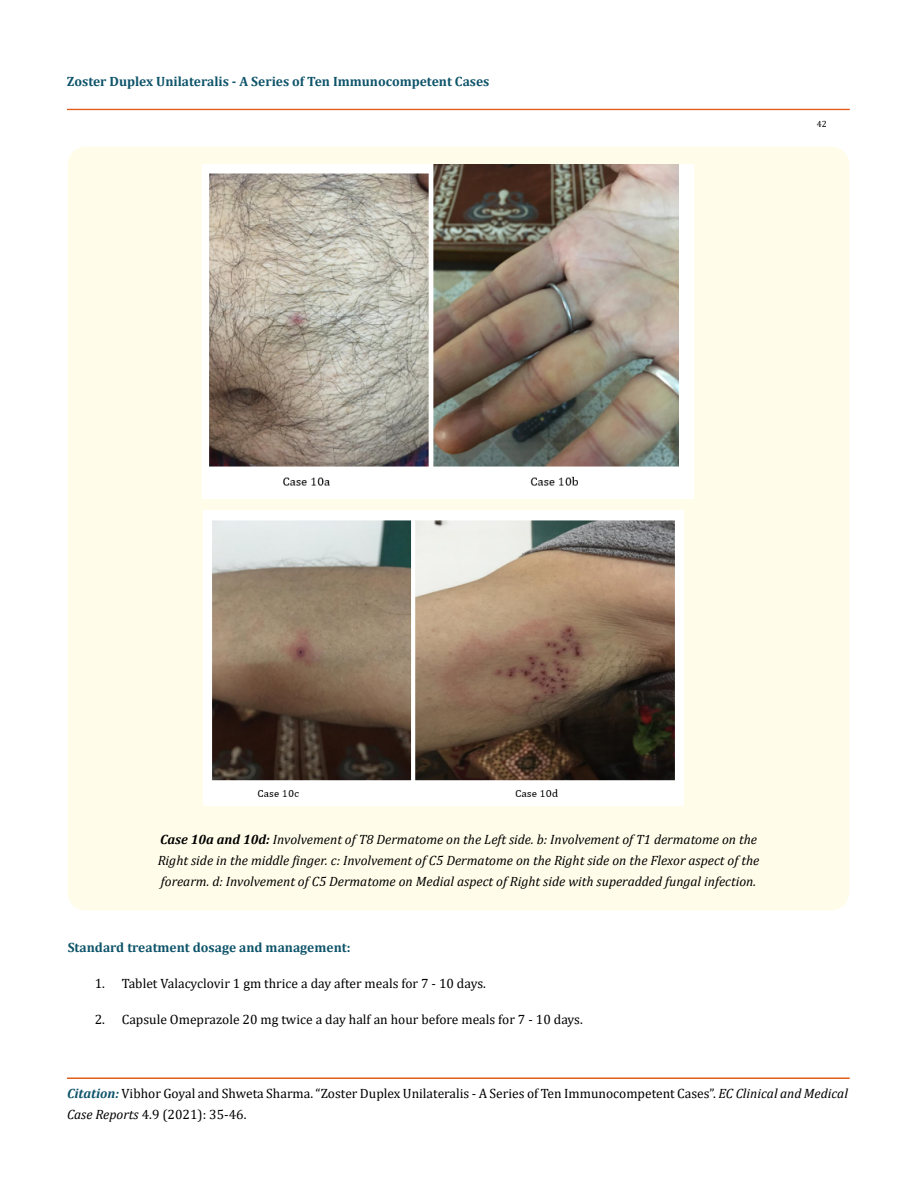
<style>
.page{position:relative;width:917px;height:1190px;background:#fff}
.page>*{position:absolute;margin:0;border:0;box-sizing:border-box;transform-origin:0 0}
.t1{font:13.5px/21px "Cambria";color:#000}
.t2{font:italic 13.5px/21px "Cambria";color:#000}
.t3{font:700 13.5px "Cambria";color:#0e546a}
.t4{font:9px "Cambria";color:#000}
.s1{font-weight:700}
.s2{font-weight:700;font-style:italic;color:#0e546a}
.s3{font-style:italic}
</style>
<div class="page">
<div style="left:67px;top:109px;width:782px;height:1px;border:1px solid #e05d1a"></div>
<div style="left:67px;top:1078px;width:782px;height:1px;border:1px solid #e05d1a"></div>
<div style="left:68px;top:147px;width:781px;height:763px;background:#fffde9;border-radius:18px"></div>
<img style="left:202px;top:165px;width:491px;height:333px">
<img style="left:204px;top:510px;width:479px;height:296px">
<p class="t3" style="left:67px;top:72px;width:424px">Zoster Duplex Unilateralis - A Series of Ten Immunocompetent Cases</p>
<p class="t4" style="left:816px;top:118px;width:11px">42</p>
<p class="t2" style="left:158px;top:828px;width:603px"><span class="s1">Case 10a and 10d:</span> Involvement of T8 Dermatome on the Left side. b: Involvement of T1 dermatome on the<br>Right side in the middle finger. c: Involvement of C5 Dermatome on the Right side on the Flexor aspect of the forearm. d: Involvement of C5 Dermatome on Medial aspect of Right side with superadded fungal infection.</p>
<p class="t3" style="left:68px;top:937px;width:284px">Standard treatment dosage and management:</p>
<p class="t1" style="left:95px;top:972px;width:393px">1. Tablet Valacyclovir 1 gm thrice a day after meals for 7 - 10 days.</p>
<p class="t1" style="left:95px;top:1008px;width:489px">2. Capsule Omeprazole 20 mg twice a day half an hour before meals for 7 - 10 days.</p>
<p class="t1" style="left:67px;top:1083px;width:782px"><span class="s2">Citation:</span> Vibhor Goyal and Shweta Sharma. “Zoster Duplex Unilateralis - A Series of Ten Immunocompetent Cases”. <span class="s3">EC Clinical and Medical<br>Case Reports</span> 4.9 (2021): 35-46.</p>
</div>
